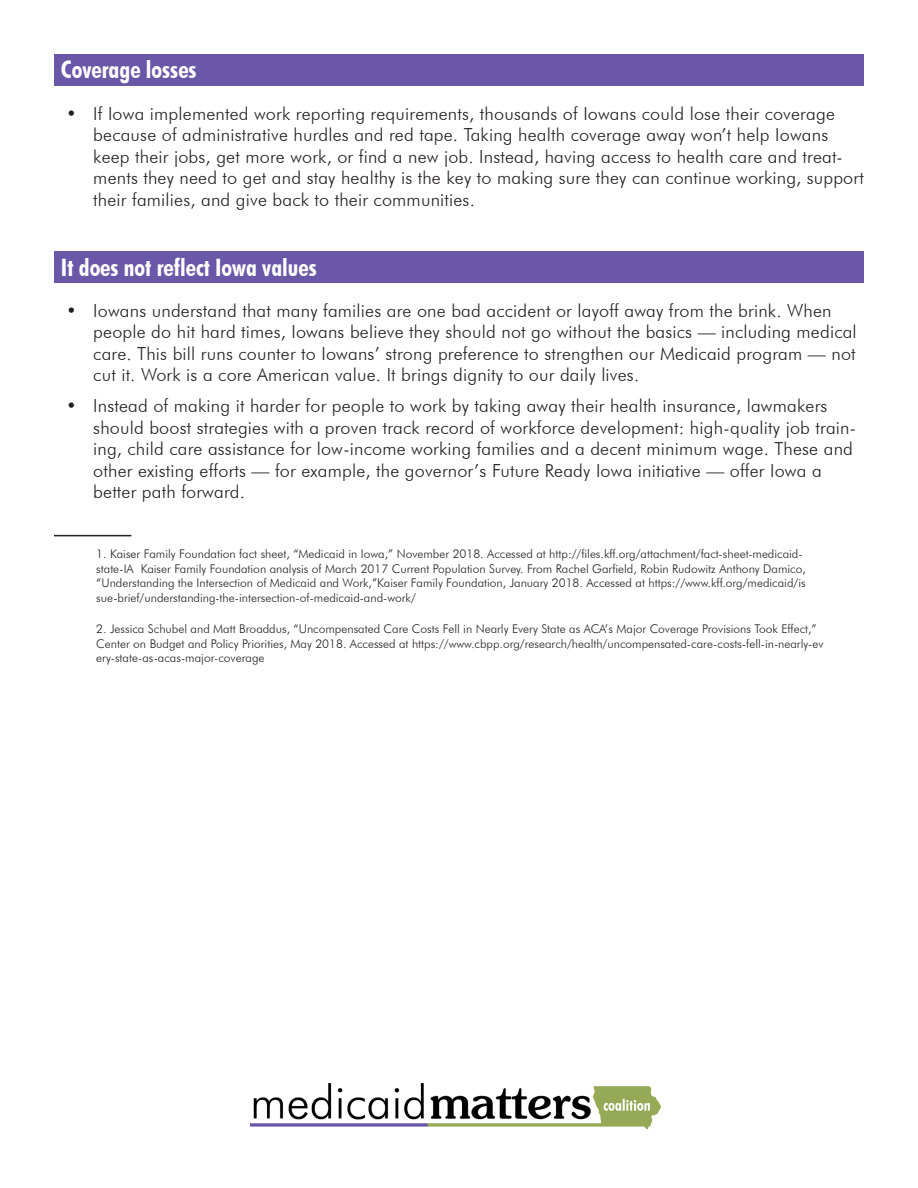
<style>
.page{position:relative;width:918px;height:1188px;background:#fff}
.page>*{position:absolute;margin:0;border:0;box-sizing:border-box;transform-origin:0 0}
.t1{font:700 condensed 24px "Futura BT";color:#fff}
.t2{font:300 18px/21.6px "Futura BT";letter-spacing:.01em;color:#231f20}
.t3{font:300 12px/14.4px "Futura BT";color:#231f20}
</style>
<div class="page">
<div style="left:54px;top:55px;width:810px;height:31px;background:#6b57a8"></div>
<div style="left:54px;top:252px;width:810px;height:31px;background:#6b57a8"></div>
<img style="left:251px;top:1083px;width:410px;height:47px">
<hr style="left:54px;top:535px;width:77px;height:1px;background:#231f20">
<p class="t1" style="left:61px;top:55px;width:137px">Coverage losses</p>
<p class="t2" style="left:93px;top:102px;width:772px;text-indent:-27px">• If Iowa implemented work reporting requirements, thousands of Iowans could lose their coverage because of administrative hurdles and red tape. Taking health coverage away won’t help Iowans keep their jobs, get more work, or find a new job. Instead, having access to health care and treat&shy;ments they need to get and stay healthy is the key to making sure they can continue working, support their families, and give back to their communities.</p>
<p class="t1" style="left:61px;top:252px;width:257px">It does not reflect Iowa values</p>
<p class="t2" style="left:93px;top:299px;width:765px;text-indent:-27px">• Iowans understand that many families are one bad accident or layoff away from the brink. When people do hit hard times, Iowans believe they should not go without the basics — including medical care. This bill runs counter to Iowans’ strong preference to strengthen our Medicaid program — not cut it. Work is a core American value. It brings dignity to our daily lives.</p>
<p class="t2" style="left:93px;top:395px;width:764px;text-indent:-27px">• Instead of making it harder for people to work by taking away their health insurance, lawmakers should boost strategies with a proven track record of workforce development: high-quality job train&shy;ing, child care assistance for low-income working families and a decent minimum wage. These and other existing efforts — for example, the governor’s Future Ready Iowa initiative — offer Iowa a better path forward.</p>
<p class="t3" style="left:96px;top:547px;width:711px">1. Kaiser Family Foundation fact sheet, “Medicaid in Iowa,” November 2018. Accessed at http://files.kff.org/attachment/fact-sheet-medicaid&shy;state-IA Kaiser Family Foundation analysis of March 2017 Current Population Survey. From Rachel Garfield, Robin Rudowitz Anthony Damico, “Understanding the Intersection of Medicaid and Work,”Kaiser Family Foundation, January 2018. Accessed at https://www.kff.org/medicaid/is sue-brief/understanding-the-intersection-of-medicaid-and-work/</p>
<p class="t3" style="left:96px;top:622px;width:729px">2. Jessica Schubel and Matt Broaddus, “Uncompensated Care Costs Fell in Nearly Every State as ACA’s Major Coverage Provisions Took Effect,”<br>Center on Budget and Policy Priorities, May 2018. Accessed at https://www.cbpp.org/research/health/uncompensated-care-costs-fell-in-nearly-ev ery-state-as-acas-major-coverage</p>
</div>
